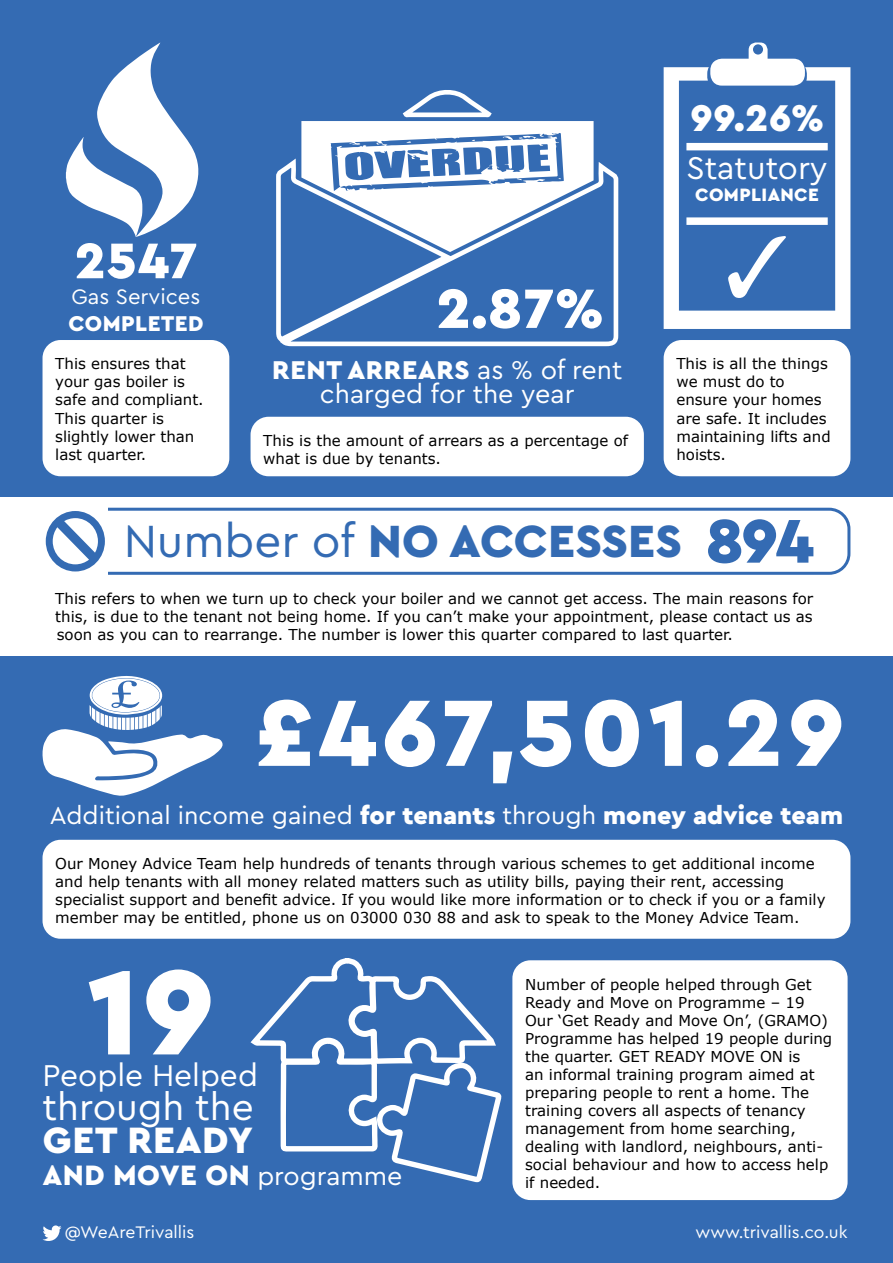
<style>
.page{position:relative;width:893px;height:1263px;background:#346bb3}
.page>*{position:absolute;margin:0;border:0;box-sizing:border-box;transform-origin:0 0}
.t1{font:900 126.3px "Cera";color:#fff}
.t2{font:900 98.55px "Cera";letter-spacing:.05em;color:#fff}
.t3{font:900 58.05px "Cera";color:#fff}
.t4{font:900 52.35px "Cera";color:#fff}
.t5{font:900 47.25px "Cera";color:#346bb3}
.t6{font:900 39px "Cera";color:#fff}
.t7{font:38.7px "Cera";color:#fff}
.t8{font:900 38.4px "Cera";letter-spacing:.02em;color:#fff}
.t9{font:33px "Cera";color:#fff}
.t10{font:31.5px "Cera";color:#fff}
.t11{font:900 29.4px "Cera";letter-spacing:.02em;color:#fff}
.t12{font:27px/24.2px "Cera";color:#fff;text-align:center}
.t13{font:25.5px "Cera";color:#fff}
.t14{font:900 22.35px "Cera";letter-spacing:.02em;color:#fff}
.t15{font:22.05px "Cera";color:#fff}
.t16{font:900 18.75px "Cera";letter-spacing:.02em;color:#fff}
.t17{font:17.55px "Cera";color:#fff}
.t18{font:15px/18px "Verdana";color:#000}
.s1{font-weight:900}
.s2{font-weight:400}
.s3{font-size:64.65px}
.s4{font-weight:400;font-size:26.7px}
</style>
<div class="page">
<svg style="left:43px;top:1225px;width:19px;height:16px"></svg>
<svg style="left:66px;top:43px;width:133px;height:194px"></svg>
<div style="left:0;top:497px;width:893px;height:159px;background:#fff"></div>
<div style="left:43px;top:340px;width:186px;height:136px;background:#fff;border-radius:18px"></div>
<div style="left:86px;top:508px;width:764px;height:67px;border:3px solid #346bb3;border-radius:20px"></div>
<div style="left:43px;top:508px;width:65px;height:67px;background:#fff"></div>
<svg style="left:46px;top:511px;width:59px;height:60px"></svg>
<div style="left:664px;top:340px;width:186px;height:136px;background:#fff;border-radius:18px"></div>
<svg style="left:664px;top:67px;width:186px;height:262px"></svg>
<svg style="left:710px;top:43px;width:95px;height:43px"></svg>
<div style="left:686px;top:143px;width:142px;height:7px;background:#fff"></div>
<div style="left:686px;top:217px;width:142px;height:8px;background:#fff"></div>
<svg style="left:728px;top:236px;width:58px;height:62px"></svg>
<div style="left:251px;top:417px;width:393px;height:59px;background:#fff;border-radius:18px"></div>
<svg style="left:289px;top:162px;width:330px;height:185px"></svg>
<svg style="left:276px;top:90px;width:318px;height:256px"></svg>
<div style="left:43px;top:840px;width:807px;height:99px;background:#fff;border-radius:18px"></div>
<svg style="left:42px;top:675px;width:181px;height:121px"></svg>
<svg style="left:253px;top:960px;width:249px;height:192px"></svg>
<svg style="left:348px;top:839px;width:150px;height:344px"></svg>
<div style="left:512px;top:960px;width:336px;height:240px;background:#fff;border-radius:18px"></div>
<h3 class="t4" style="left:74px;top:226px;width:124px">2547</h3>
<h3 class="t15" style="left:72px;top:282px;width:130px">Gas Services</h3>
<h3 class="t14" style="left:68px;top:309px;width:137px">COMPLETED</h3>
<p class="t18" style="left:55px;top:355px;width:150px">This ensures that your gas boiler is safe and compliant.<br>This quarter is slightly lower than last quarter.</p>
<h3 class="t3" style="left:436px;top:270px;width:169px">2.87%</h3>
<h3 class="t12" style="left:272px;top:357px;width:352px"><span class="s1">RENT ARREARS</span> as % of rent charged for the year</h3>
<p class="t18" style="left:263px;top:432px;width:366px">This is the amount of arrears as a percentage of what is due by tenants.</p>
<h3 class="t6" style="left:690px;top:92px;width:135px">99.26%</h3>
<h3 class="t9" style="left:686px;top:146px;width:143px">Statutory</h3>
<p class="t16" style="left:695px;top:183px;width:125px">COMPLIANCE</p>
<p class="t18" style="left:676px;top:355px;width:156px">This is all the things we must do to ensure your homes are safe. It includes maintaining lifts and hoists.</p>
<h3 class="t5" style="left:124px;top:510px;width:692px"><span class="s2">Number of</span> NO ACCESSES <span class="s3">894</span></h3>
<p class="t18" style="left:55px;top:590px;width:759px;text-align:justify">This refers to when we turn up to check your boiler and we cannot get access. The main reasons for this, is due to the tenant not being home. If you can’t make your appointment, please contact us as soon as you can to rearrange. The number is lower this quarter compared to last quarter.</p>
<h2 class="t2" style="left:255px;top:667px;width:590px">£467,501.29</h2>
<h3 class="t13" style="left:50px;top:799px;width:795px">Additional income gained <span class="s1">for tenants</span> through <span class="s1">money advice team</span></h3>
<p class="t18" style="left:55px;top:855px;width:772px">Our Money Advice Team help hundreds of tenants through various schemes to get additional income and help tenants with all money related matters such as utility bills, paying their rent, accessing specialist support and benefit advice. If you would like more information or to check if you or a family member may be entitled, phone us on 03000 030 88 and ask to speak to the Money Advice Team.</p>
<h1 class="t1" style="left:87px;top:928px;width:128px">19</h1>
<h3 class="t7" style="left:43px;top:1081px;width:213px">through the</h3>
<h3 class="t8" style="left:43px;top:1114px;width:211px">GET READY</h3>
<h3 class="t11" style="left:43px;top:1155px;width:361px">AND MOVE ON <span class="s4">programme</span></h3>
<h3 class="t10" style="left:43px;top:1054px;width:217px">People Helped</h3>
<p class="t18" style="left:525px;top:975px;width:309px">Number of people helped through Get Ready and Move on Programme – 19<br>Our ‘Get Ready and Move On’, (GRAMO)<br>Programme has helped 19 people during the quarter. GET READY MOVE ON is<br>an informal training program aimed at preparing people to rent a home. The training covers all aspects of tenancy management from home searching, dealing with landlord, neighbours, anti&shy;social behaviour and how to access help if needed.</p>
<p class="t17" style="left:65px;top:1220px;width:131px">@WeAreTrivallis</p>
<p class="t17" style="left:695px;top:1220px;width:154px">www.trivallis.co.uk</p>
</div>
